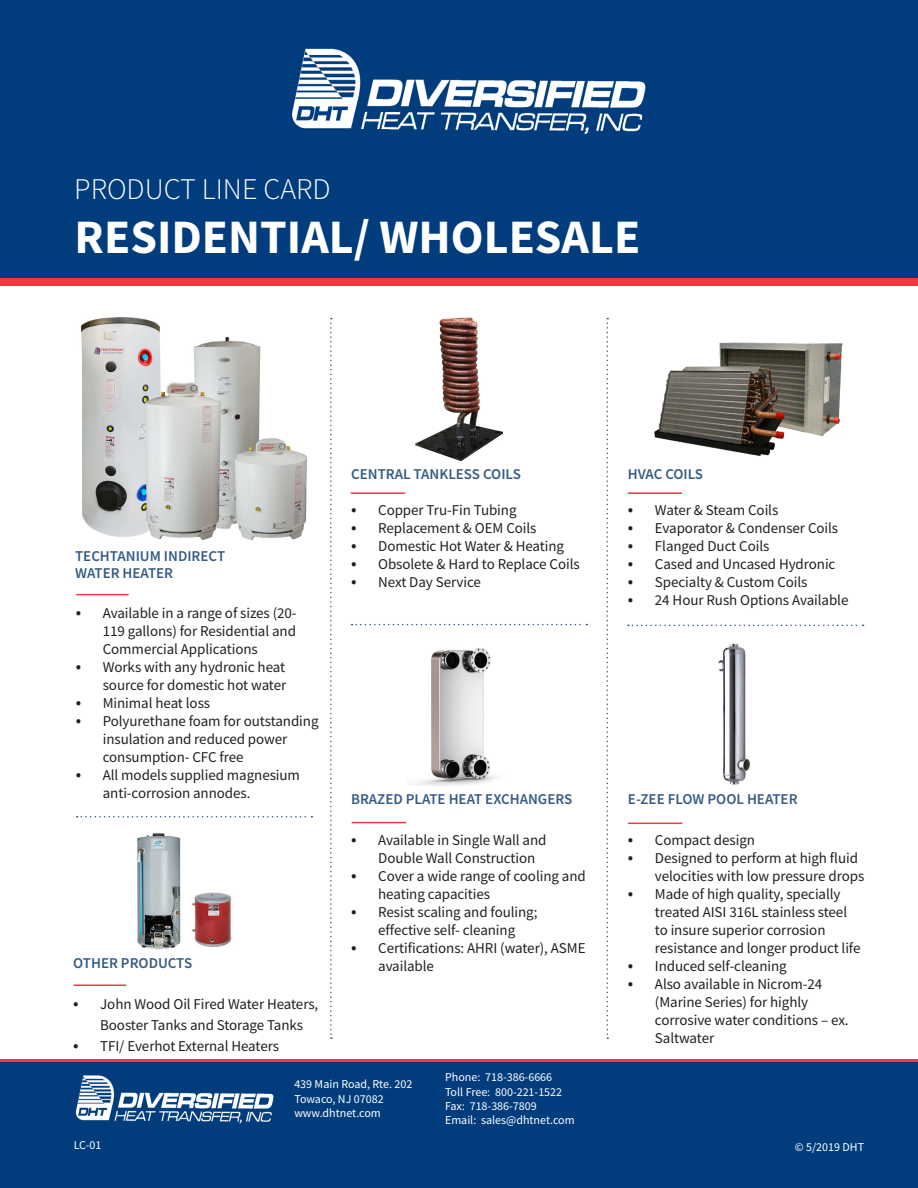
<style>
.page{position:relative;width:918px;height:1188px;background:#fff}
.page>*{position:absolute;margin:0;border:0;box-sizing:border-box;transform-origin:0 0}
.t1{font:700 48px "Source Sans Pro";color:#fff}
.t2{font:300 30px "Source Sans Pro";color:#fff}
.t3{font:15px/18px "Source Sans Pro";letter-spacing:-.005em;color:#231f20}
.Text_3_blue{font:600 15px "Source Sans Pro";color:#355b85}
.t4{font:12px "Source Sans Pro";color:#fff}
.s1{font-size:18px}
</style>
<div class="page">
<div style="left:0;top:0;width:918px;height:285px;background:#ee3a41"></div>
<div style="left:0;top:0;width:918px;height:278px;background:#013d7d"></div>
<img style="left:292px;top:48px;width:354px;height:86px">
<img style="left:80px;top:317px;width:228px;height:223px">
<hr style="left:351px;top:492px;width:54px;height:2px;background:#ee3a41">
<hr style="left:628px;top:492px;width:54px;height:2px;background:#ee3a41">
<hr style="left:352px;top:822px;width:54px;height:1px;background:#ee3a41">
<hr style="left:628px;top:823px;width:54px;height:1px;background:#ee3a41">
<hr style="left:74px;top:985px;width:52px;height:1px;background:#ee3a41">
<img style="left:718px;top:643px;width:32px;height:142px">
<img style="left:417px;top:648px;width:80px;height:137px">
<img style="left:415px;top:318px;width:88px;height:142px">
<img style="left:654px;top:342px;width:189px;height:114px">
<div style="left:0;top:1059px;width:918px;height:129px;background:linear-gradient(to right,#ee3a41,#ee3a41)"></div>
<div style="left:0;top:1063px;width:918px;height:125px;background:#013d7d"></div>
<img style="left:75px;top:1075px;width:199px;height:49px">
<hr style="left:76px;top:594px;width:53px;height:1px;background:#ee3a41">
<svg style="left:352px;top:624px;width:235px;height:1px"></svg>
<svg style="left:628px;top:625px;width:236px;height:1px"></svg>
<svg style="left:77px;top:816px;width:235px;height:2px"></svg>
<svg style="left:330px;top:318px;width:2px;height:721px"></svg>
<svg style="left:607px;top:318px;width:1px;height:721px"></svg>
<img style="left:136px;top:833px;width:45px;height:117px">
<img style="left:191px;top:892px;width:44px;height:55px">
<p class="t2" style="left:74px;top:171px;width:258px">PRODUCT LINE CARD</p>
<p class="t1" style="left:75px;top:204px;width:567px">RESIDENTIAL/ WHOLESALE</p>
<p class="Text_3_blue" style="left:351px;top:464px;width:171px">CENTRAL TANKLESS COILS</p>
<p class="Text_3_blue" style="left:628px;top:464px;width:77px">HVAC COILS</p>
<p class="t3" style="left:351px;top:501px;width:167px"><span class="s1">•</span> Copper Tru-Fin Tubing</p>
<p class="t3" style="left:351px;top:519px;width:187px"><span class="s1">•</span> Replacement &amp; OEM Coils</p>
<p class="t3" style="left:351px;top:537px;width:214px"><span class="s1">•</span> Domestic Hot Water &amp; Heating</p>
<p class="t3" style="left:351px;top:555px;width:230px"><span class="s1">•</span> Obsolete &amp; Hard to Replace Coils</p>
<p class="t3" style="left:351px;top:573px;width:131px"><span class="s1">•</span> Next Day Service</p>
<p class="t3" style="left:628px;top:501px;width:152px"><span class="s1">•</span> Water &amp; Steam Coils</p>
<p class="t3" style="left:628px;top:519px;width:212px"><span class="s1">•</span> Evaporator &amp; Condenser Coils</p>
<p class="t3" style="left:628px;top:537px;width:143px"><span class="s1">•</span> Flanged Duct Coils</p>
<p class="t3" style="left:628px;top:555px;width:209px"><span class="s1">•</span> Cased and Uncased Hydronic</p>
<p class="t3" style="left:628px;top:573px;width:181px"><span class="s1">•</span> Specialty &amp; Custom Coils</p>
<p class="t3" style="left:628px;top:591px;width:222px"><span class="s1">•</span> 24 Hour Rush Options Available</p>
<p class="Text_3_blue" style="left:75px;top:547px;width:152px">TECHTANIUM INDIRECT</p>
<p class="Text_3_blue" style="left:75px;top:563px;width:100px">WATER HEATER</p>
<p class="t3" style="left:103px;top:604px;width:195px;text-align:justify;text-indent:-27px"><span class="s1">•</span> Available in a range of sizes (20- 119 gallons) for Residential and Commercial Applications</p>
<p class="t3" style="left:76px;top:658px;width:212px;text-align:right"><span class="s1">•</span> Works with any hydronic heat source for domestic hot water</p>
<p class="t3" style="left:76px;top:694px;width:136px"><span class="s1">•</span> Minimal heat loss</p>
<p class="t3" style="left:103px;top:712px;width:217px;text-indent:-27px"><span class="s1">•</span> Polyurethane foam for outstanding insulation and reduced power consumption- CFC free</p>
<p class="t3" style="left:103px;top:766px;width:199px;text-indent:-27px"><span class="s1">•</span> All models supplied magnesium anti-corrosion annodes.</p>
<p class="Text_3_blue" style="left:351px;top:789px;width:223px">BRAZED PLATE HEAT EXCHANGERS</p>
<p class="t3" style="left:378px;top:831px;width:170px;text-indent:-27px"><span class="s1">•</span> Available in Single Wall and<br>Double Wall Construction</p>
<p class="t3" style="left:378px;top:867px;width:209px;text-indent:-27px"><span class="s1">•</span> Cover a wide range of cooling and heating capacities</p>
<p class="t3" style="left:351px;top:903px;width:188px;text-align:center"><span class="s1">•</span> Resist scaling and fouling; effective self- cleaning</p>
<p class="t3" style="left:378px;top:939px;width:209px;text-indent:-27px"><span class="s1">•</span> Certifications: AHRI (water), ASME available</p>
<p class="Text_3_blue" style="left:628px;top:789px;width:171px">E-ZEE FLOW POOL HEATER</p>
<p class="t3" style="left:628px;top:831px;width:129px"><span class="s1">•</span> Compact design</p>
<p class="t3" style="left:655px;top:849px;width:211px;text-indent:-27px"><span class="s1">•</span> Designed to perform at high fluid velocities with low pressure drops</p>
<p class="t3" style="left:655px;top:885px;width:207px;text-indent:-27px"><span class="s1">•</span> Made of high quality, specially treated AISI 316L stainless steel to insure superior corrosion resistance and longer product life</p>
<p class="t3" style="left:628px;top:957px;width:160px"><span class="s1">•</span> Induced self-cleaning</p>
<p class="t3" style="left:655px;top:975px;width:195px;text-indent:-27px"><span class="s1">•</span> Also available in Nicrom-24 (Marine Series) for highly corrosive water conditions – ex.<br>Saltwater</p>
<p class="Text_3_blue" style="left:73px;top:953px;width:121px">OTHER PRODUCTS</p>
<p class="t3" style="left:100px;top:993px;width:220px;line-height:21px;text-indent:-27px"><span class="s1">•</span> John Wood Oil Fired Water Heaters,<br>Booster Tanks and Storage Tanks</p>
<p class="t3" style="left:73px;top:1037px;width:207px"><span class="s1">•</span> TFI/ Everhot External Heaters</p>
<p class="t4" style="left:294px;top:1077px;width:120px">439 Main Road, Rte. 202</p>
<p class="t4" style="left:294px;top:1091px;width:91px">Towaco, NJ 07082</p>
<p class="t4" style="left:294px;top:1106px;width:88px">www.dhtnet.com</p>
<p class="t4" style="left:445px;top:1070px;width:109px">Phone: 718-386-6666</p>
<p class="t4" style="left:445px;top:1084px;width:119px">Toll Free: 800-221-1522</p>
<p class="t4" style="left:445px;top:1098px;width:93px">Fax: 718-386-7809</p>
<p class="t4" style="left:445px;top:1113px;width:131px">Email: sales@dhtnet.com</p>
<p class="t4" style="left:74px;top:1137px;width:29px">LC-01</p>
<p class="t4" style="left:795px;top:1139px;width:71px">© 5/2019 DHT</p>
</div>
